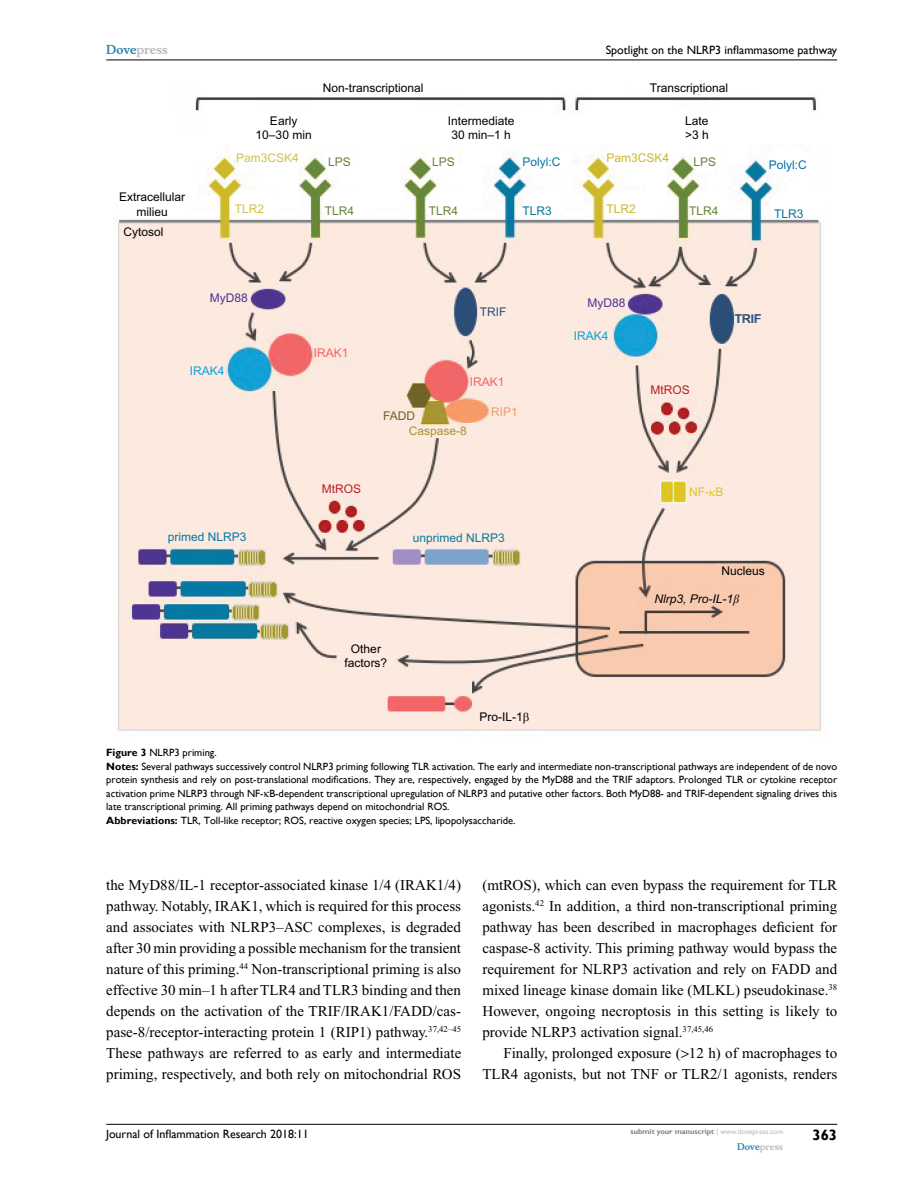
<style>
.page{position:relative;width:918px;height:1188px;background:#fff}
.page>*{position:absolute;margin:0;border:0;box-sizing:border-box;transform-origin:0 0}
.t1{font:15px/21px "Times New Roman";color:#000;text-align:justify}
.t2{font:700 15px "Gill Sans";color:#000}
.t3{font:12px/14.4px "Arial";color:#000;text-align:center}
.t4{font:12px "Gill Sans";color:#000}
.t5{font:12px "Arial";color:#6a8438}
.t6{font:italic 12px "Arial";color:#000}
.t7{font:12px "Arial";color:#037aa0}
.t8{font:12px "Arial";color:#d2c147}
.t9{font:12px "Arial";color:#d0b62b}
.t10{font:12px "Arial";color:#037c9b}
.t11{font:12px "Arial";color:#0570a9}
.t12{font:12px "Arial";color:#0678a5}
.t13{font:12px "Arial";color:#f16667}
.t14{font:700 12px "Musee";color:#b8babc}
.t15{font:12px "Arial";color:#a89532}
.t16{font:12px "Arial";color:#284f7c}
.t17{font:12px "Arial";color:#6b8538}
.t18{font:12px "Arial";color:#4d3293}
.t19{font:12px "Arial";color:#08a3db}
.t20{font:12px "Arial";color:#4e3694}
.t21{font:12px "Arial";color:#b21f24}
.t22{font:12px "Arial";color:#0ca1da}
.t23{font:12px "Arial";color:#b92025}
.t24{font:12px "Arial";color:#e2c721}
.t25{font:12px "Arial";color:#f89b66}
.t26{font:12px "Arial";color:#716328}
.t27{font:10.5px/13.5px "Gill Sans";color:#000}
.t28{font:700 9px "Musee";color:#b8babc}
.t29{font:700 7.5px "Gill Sans";color:#808285}
.s1{color:#3785ad}
.s2{font-weight:700}
.s3{font-weight:400;color:#b8babc}
</style>
<div class="page">
<hr style="left:106px;top:1124px;width:731px;height:1px;background:#000">
<hr style="left:106px;top:60px;width:731px;height:1px;background:#000">
<img style="left:118px;top:94px;width:703px;height:638px">
<svg style="left:709px;top:491px;width:7px;height:5px"></svg>
<svg style="left:733px;top:594px;width:7px;height:12px"></svg>
<svg style="left:524px;top:713px;width:5px;height:11px"></svg>
<p class="t14" style="left:106px;top:43px;width:63px"><span class="s1">Dove</span>press</p>
<p class="t3" style="left:119px;top:190px;width:68px">Extracellular milieu</p>
<p class="t3" style="left:123px;top:224px;width:42px">Cytosol</p>
<p class="t4" style="left:606px;top:43px;width:233px">Spotlight on the NLRP3 inflammasome pathway</p>
<p class="t3" style="left:256px;top:113px;width:58px">Early<br>10–30 min</p>
<p class="t3" style="left:323px;top:80px;width:102px">Non-transcriptional</p>
<p class="t3" style="left:650px;top:80px;width:80px">Transcriptional</p>
<p class="t3" style="left:448px;top:113px;width:68px">Intermediate<br>30 min–1 h</p>
<p class="t3" style="left:685px;top:113px;width:25px;text-align:left">Late &gt;3 h</p>
<p class="t8" style="left:236px;top:149px;width:64px">Pam3CSK4</p>
<p class="t5" style="left:328px;top:153px;width:24px">LPS</p>
<p class="t10" style="left:523px;top:153px;width:40px">Polyl:C</p>
<p class="t9" style="left:607px;top:149px;width:64px">Pam3CSK4</p>
<p class="t17" style="left:693px;top:153px;width:24px">LPS</p>
<p class="t11" style="left:769px;top:157px;width:40px">Polyl:C</p>
<p class="t11" style="left:774px;top:206px;width:31px">TLR3</p>
<p class="t5" style="left:432px;top:153px;width:24px">LPS</p>
<p class="t8" style="left:235px;top:200px;width:31px">TLR2</p>
<p class="t10" style="left:523px;top:203px;width:31px">TLR3</p>
<p class="t9" style="left:607px;top:200px;width:31px">TLR2</p>
<p class="t17" style="left:689px;top:203px;width:31px">TLR4</p>
<p class="t5" style="left:325px;top:203px;width:31px">TLR4</p>
<p class="t5" style="left:429px;top:203px;width:31px">TLR4</p>
<p class="t18" style="left:210px;top:289px;width:40px">MyD88</p>
<p class="t13" style="left:314px;top:345px;width:36px">IRAK1</p>
<p class="t16" style="left:480px;top:304px;width:28px">TRIF</p>
<p class="t20" style="left:588px;top:294px;width:40px">MyD88</p>
<p class="t22" style="left:574px;top:328px;width:36px">IRAK4</p>
<p class="t16" style="left:735px;top:310px;width:28px">TRIF</p>
<p class="t19" style="left:190px;top:362px;width:36px">IRAK4</p>
<p class="t23" style="left:322px;top:480px;width:41px">MtROS</p>
<p class="t26" style="left:383px;top:407px;width:34px">FADD</p>
<p class="t13" style="left:470px;top:373px;width:36px">IRAK1</p>
<p class="t25" style="left:491px;top:403px;width:28px">RIP1</p>
<p class="t15" style="left:409px;top:423px;width:60px">Caspase-8</p>
<p class="t12" style="left:168px;top:528px;width:80px">primed NLRP3</p>
<p class="t7" style="left:413px;top:530px;width:94px">unprimed NLRP3</p>
<p class="t3" style="left:345px;top:641px;width:44px">Other factors?</p>
<p class="t3" style="left:480px;top:710px;width:45px">Pro-IL-1</p>
<p class="t21" style="left:651px;top:382px;width:41px">MtROS</p>
<p class="t24" style="left:689px;top:484px;width:36px">NF- B</p>
<p class="t3" style="left:722px;top:563px;width:45px">Nucleus</p>
<p class="t6" style="left:655px;top:591px;width:80px">Nlrp3, Pro-IL-1</p>
<p class="t27" style="left:106px;top:746px;width:732px"><span class="s2">Figure 3</span> NLRP3 priming.<br><span class="s2">Notes:</span> Several pathways successively control NLRP3 priming following TLR activation. The early and intermediate non-transcriptional pathways are independent of de novo protein synthesis and rely on post-translational modifications. They are, respectively, engaged by the MyD88 and the TRIF adaptors. Prolonged TLR or cytokine receptor activation prime NLRP3 through NF- B-dependent transcriptional upregulation of NLRP3 and putative other factors. Both MyD88- and TRIF-dependent signaling drives this late transcriptional priming. All priming pathways depend on mitochondrial ROS.<br><span class="s2">Abbreviations:</span> TLR, Toll-like receptor; ROS, reactive oxygen species; LPS, lipopolysaccharide.</p>
<p class="t1" style="left:106px;top:875px;width:357px">the MyD88/IL-1 receptor-associated kinase 1/4 (IRAK1/4) pathway. Notably, IRAK1, which is required for this process and associates with NLRP3–ASC complexes, is degraded after 30 min providing a possible mechanism for the transient nature of this priming.<sup>44</sup> Non-transcriptional priming is also effective 30 min–1 h after TLR4 and TLR3 binding and then depends on the activation of the TRIF/IRAK1/FADD/cas&shy;pase-8/receptor-interacting protein 1 (RIP1) pathway.<sup>37,42–45<br></sup>These pathways are referred to as early and intermediate priming, respectively, and both rely on mitochondrial ROS</p>
<p class="t1" style="left:482px;top:875px;width:357px">(mtROS), which can even bypass the requirement for TLR agonists.<sup>42</sup> In addition, a third non-transcriptional priming pathway has been described in macrophages deficient for caspase-8 activity. This priming pathway would bypass the requirement for NLRP3 activation and rely on FADD and mixed lineage kinase domain like (MLKL) pseudokinase.<sup>38<br></sup>However, ongoing necroptosis in this setting is likely to provide NLRP3 activation signal.<sup>37,45,46</sup></p>
<p class="t1" style="left:482px;top:1043px;width:356px;text-align:right">Finally, prolonged exposure ( 12 h) of macrophages to<br>TLR4 agonists, but not TNF or TLR2/1 agonists, renders</p>
<p class="t4" style="left:106px;top:1127px;width:204px">Journal of Inflammation Research 2018:11</p>
<p class="t29" style="left:631px;top:1127px;width:154px">submit your manuscript <span class="s3">| www.dovepress.com</span></p>
<p class="t28" style="left:737px;top:1141px;width:48px"><span class="s1">Dove</span>press</p>
<p class="t2" style="left:812px;top:1126px;width:26px">363</p>
</div>
